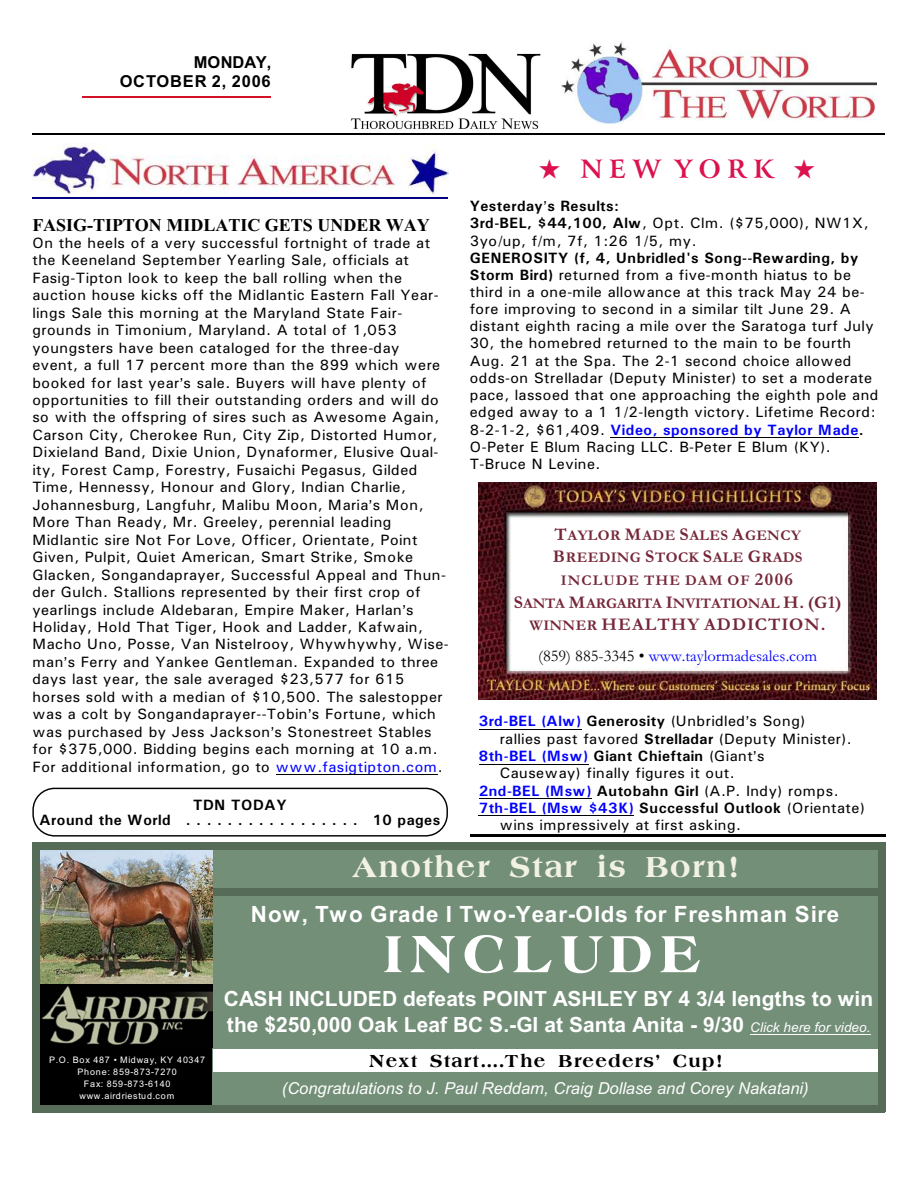
<style>
.page{position:relative;width:918px;height:1188px;background:#fff}
.page>*{position:absolute;margin:0;border:0;box-sizing:border-box;transform-origin:0 0}
.t1{font:800 54px "Amphion";letter-spacing:.12em;color:#fff}
.t2{font:800 30px "Amphion";letter-spacing:.035em;color:#f2f2e3}
.t3{font:700 25.5px "Arrus BT";letter-spacing:.255em;color:#db124d}
.t4{font:700 22.35px "Arial";letter-spacing:.035em;color:#fff}
.t5{font:700 21px/26.1px "Arial";color:#fff}
.t6{font:700 18px "Times New Roman";color:#000}
.t7{font:italic 800 18px "Amphion";letter-spacing:.055em;color:#000}
.t8{font:700 18px "Garamond";letter-spacing:.055em;color:#752638}
.t9{font:italic 16.5px "Arial";color:#fff}
.t10{font:16.5px "Garamond";color:#00f}
.t11{font:700 16.5px/19.8px "Arial";letter-spacing:.045em;color:#000;text-align:right}
.t12{font:15px/17.4px "Univers";letter-spacing:.03em;color:#000}
.t13{font:700 15px/15.3px "Univers";letter-spacing:.035em;color:#000;text-align:center}
.t14{font:700 15px/22.5px "Garamond";letter-spacing:.025em;color:#752638;text-align:center}
.t15{font:9px/11.9px "Arial";letter-spacing:.09em;color:#fff;text-align:center}
.s1{color:#00f}
.s2{font-weight:700}
.s3{font-weight:700;color:#00f}
.s4{font-size:18px}
.s5{font-size:15px}
.s6{color:#000}
.s7{font-weight:400}
.s8{font-weight:400;font-style:italic;font-size:13.5px}
</style>
<div class="page">
<hr style="left:82px;top:96px;width:189px;height:2px;background:#d41226">
<img style="left:561px;top:41px;width:315px;height:82px">
<img style="left:351px;top:53px;width:190px;height:77px">
<hr style="left:32px;top:134px;width:853px;height:1px;background:#000">
<img style="left:32px;top:143px;width:416px;height:51px">
<hr style="left:32px;top:197px;width:416px;height:1px;background:#000080">
<div style="left:32px;top:842px;width:853px;height:270px;background:#738f78"></div>
<img style="left:40px;top:850px;width:173px;height:198px">
<div style="left:40px;top:1047px;width:172px;height:58px;background:#000"></div>
<hr style="left:750px;top:1035px;width:120px;height:1px;background:#fff">
<div style="left:213px;top:888px;width:664px;height:7px;background:#576b59"></div>
<div style="left:213px;top:1049px;width:665px;height:23px;background:#fff"></div>
<div style="left:32px;top:842px;width:7px;height:270px;background:#576b59"></div>
<div style="left:878px;top:842px;width:7px;height:270px;background:#576b59"></div>
<div style="left:32px;top:842px;width:853px;height:7px;background:#576b59"></div>
<div style="left:32px;top:1105px;width:853px;height:7px;background:#576b59"></div>
<hr style="left:479px;top:729px;width:102px;height:1px;background:#000">
<hr style="left:479px;top:764px;width:109px;height:1px;background:#000">
<hr style="left:479px;top:798px;width:113px;height:1px;background:#000">
<hr style="left:479px;top:815px;width:155px;height:1px;background:#000">
<img style="left:479px;top:483px;width:398px;height:216px">
<hr style="left:470px;top:834px;width:415px;height:3px;background:#000">
<hr style="left:276px;top:774px;width:162px;height:1px;background:#000">
<hr style="left:611px;top:437px;width:248px;height:1px;background:#000">
<div style="left:32px;top:788px;width:416px;height:49px;border:1px solid #000;border-radius:22px"></div>
<p class="t11" style="left:120px;top:53px;width:153px">MONDAY,<br>OCTOBER 2, 2006</p>
<p class="t6" style="left:32px;top:218px;width:399px">FASIG-TIPTON MIDLATIC GETS UNDER WAY</p>
<p class="t12" style="left:32px;top:235px;width:418px">On the heels of a very successful fortnight of trade at the Keeneland September Yearling Sale, officials at Fasig-Tipton look to keep the ball rolling when the auction house kicks off the Midlantic Eastern Fall Year&shy;lings Sale this morning at the Maryland State Fair&shy;grounds in Timonium, Maryland. A total of 1,053 youngsters have been cataloged for the three-day event, a full 17 percent more than the 899 which were booked for last year s sale. Buyers will have plenty of opportunities to fill their outstanding orders and will do so with the offspring of sires such as Awesome Again, Carson City, Cherokee Run, City Zip, Distorted Humor, Dixieland Band, Dixie Union, Dynaformer, Elusive Qual&shy;ity, Forest Camp, Forestry, Fusaichi Pegasus, Gilded Time, Hennessy, Honour and Glory, Indian Charlie, Johannesburg, Langfuhr, Malibu Moon, Maria s Mon, More Than Ready, Mr. Greeley, perennial leading Midlantic sire Not For Love, Officer, Orientate, Point Given, Pulpit, Quiet American, Smart Strike, Smoke Glacken, Songandaprayer, Successful Appeal and Thun&shy;der Gulch. Stallions represented by their first crop of yearlings include Aldebaran, Empire Maker, Harlan s Holiday, Hold That Tiger, Hook and Ladder, Kafwain, Macho Uno, Posse, Van Nistelrooy, Whywhywhy, Wise&shy;man s Ferry and Yankee Gentleman. Expanded to three days last year, the sale averaged $23,577 for 615 horses sold with a median of $10,500. The salestopper was a colt by Songandaprayer--Tobin s Fortune, which was purchased by Jess Jackson s Stonestreet Stables for $375,000. Bidding begins each morning at 10 a.m.<br>For additional information, go to <span class="s1">www.fasigtipton.com</span>.</p>
<p class="t13" style="left:40px;top:799px;width:402px">TDN TODAY<br>Around the World ................. 10 pages</p>
<h3 class="t3" style="left:539px;top:158px;width:278px">★ NEW YORK ★</h3>
<p class="t12" style="left:470px;top:199px;width:400px"><span class="s2">Yesterday s Results:<br>3rd-BEL, $44,100, Alw</span>, Opt. Clm. ($75,000), NW1X,<br>3yo/up, f/m, 7f, 1:26 1/5, my.</p>
<p class="t12" style="left:470px;top:250px;width:410px"><span class="s2">GENEROSITY (f, 4, Unbridled's Song--Rewarding, by Storm Bird)</span> returned from a five-month hiatus to be third in a one-mile allowance at this track May 24 be&shy;fore improving to second in a similar tilt June 29. A distant eighth racing a mile over the Saratoga turf July 30, the homebred returned to the main to be fourth Aug. 21 at the Spa. The 2-1 second choice allowed odds-on Strelladar (Deputy Minister) to set a moderate pace, lassoed that one approaching the eighth pole and edged away to a 1 1/2-length victory. Lifetime Record:<br>8-2-1-2, $61,409. <span class="s3">Video, sponsored by Taylor Made</span><span class="s2">.<br></span>O-Peter E Blum Racing LLC. B-Peter E Blum (KY).<br>T-Bruce N Levine.</p>
<p class="t14" style="left:514px;top:526px;width:329px"><span class="s4">T</span>AYLOR <span class="s4">M</span>ADE <span class="s4">S</span>ALES <span class="s4">A</span>GENCY<br><span class="s4">B</span>REEDING <span class="s4">S</span>TOCK <span class="s4">S</span>ALE <span class="s4">G</span>RADS<br>INCLUDE THE DAM OF <span class="s4">2006<br>S</span>ANTA <span class="s4">M</span>ARGARITA <span class="s4">I</span>NVITATIONAL <span class="s4">H. (G1)</span></p>
<p class="t8" style="left:530px;top:618px;width:297px"><span class="s5">WINNER</span> HEALTHY ADDICTION.</p>
<p class="t10" style="left:538px;top:650px;width:281px"><span class="s6">(859) 885-3345 •</span> www.taylormadesales.com</p>
<p class="t12" style="left:479px;top:714px;width:328px"><span class="s3">3rd-BEL (Alw)</span> <span class="s2">Generosity</span> (Unbridled s Song)</p>
<p class="t12" style="left:500px;top:731px;width:353px">rallies past favored <span class="s2">Strelladar</span> (Deputy Minister).</p>
<p class="t13" style="left:479px;top:750px;width:287px"><span class="s1">8th-BEL (Msw)</span> Giant Chieftain <span class="s7">(Giant s</span></p>
<p class="t12" style="left:500px;top:766px;width:237px">Causeway) finally figures it out.</p>
<p class="t12" style="left:479px;top:783px;width:361px"><span class="s3">2nd-BEL (Msw)</span> <span class="s2">Autobahn Girl</span> (A.P. Indy) romps.</p>
<p class="t13" style="left:479px;top:801px;width:388px"><span class="s1">7th-BEL (Msw $43K)</span> Successful Outlook <span class="s7">(Orientate)</span></p>
<p class="t12" style="left:500px;top:818px;width:243px">wins impressively at first asking.</p>
<p class="t15" style="left:49px;top:1055px;width:158px">P.O. Box 487 • Midway, KY 40347<br>Phone: 859-873-7270<br>Fax: 859-873-6140 www.airdriestud.com</p>
<h2 class="t2" style="left:352px;top:850px;width:387px">Another Star is Born!</h2>
<h3 class="t4" style="left:251px;top:905px;width:590px">Now, Two Grade I Two-Year-Olds for Freshman Sire</h3>
<h1 class="t1" style="left:382px;top:923px;width:321px">INCLUDE</h1>
<h3 class="t5" style="left:224px;top:988px;width:651px">CASH INCLUDED defeats POINT ASHLEY BY 4 3/4 lengths to win the $250,000 Oak Leaf BC S.-GI at Santa Anita - 9/30 <span class="s8">Click here for video.</span></h3>
<p class="t7" style="left:370px;top:1051px;width:354px">Next Start....The Breeders’ Cup!</p>
<p class="t9" style="left:282px;top:1081px;width:528px">(Congratulations to J. Paul Reddam, Craig Dollase and Corey Nakatani)</p>
</div>
